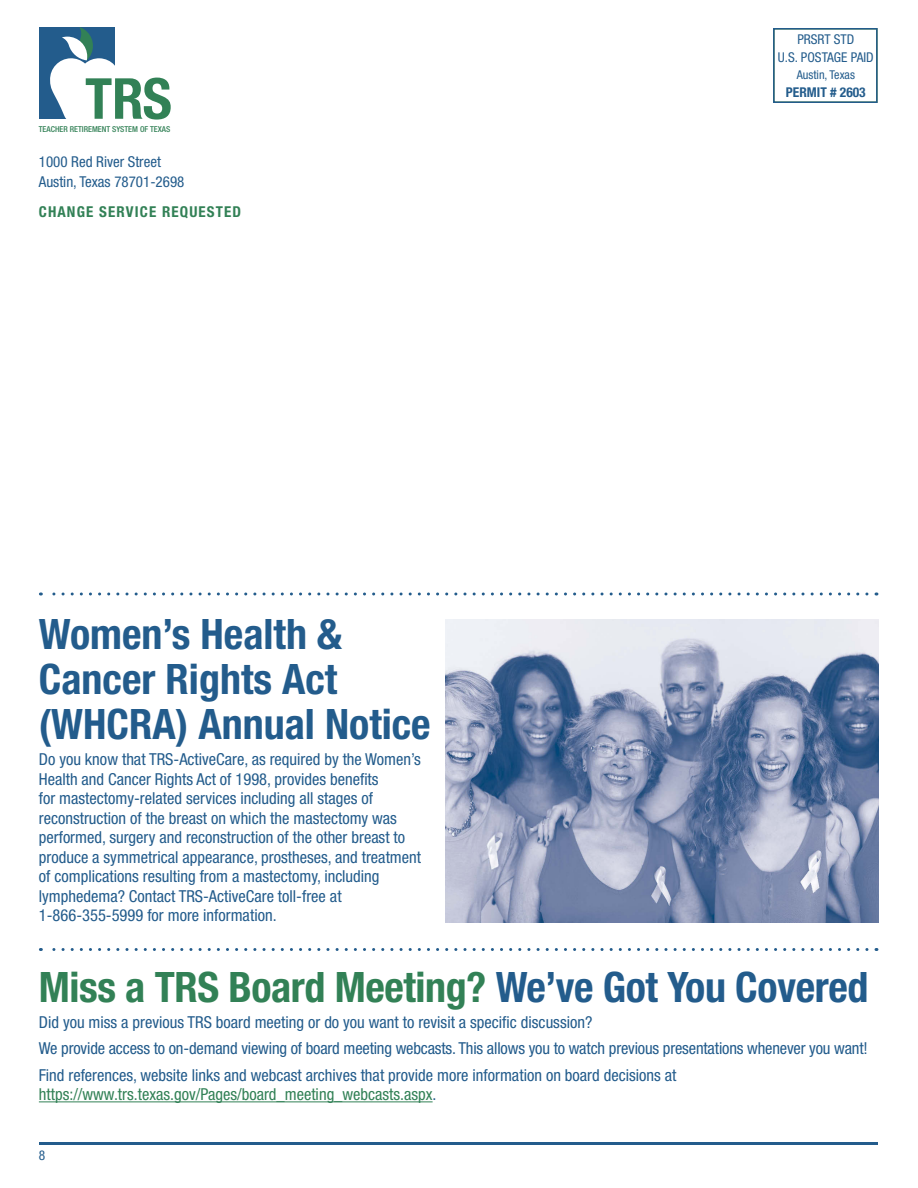
<style>
.page{position:relative;width:918px;height:1188px;background:#fff}
.page>*{position:absolute;margin:0;border:0;box-sizing:border-box;transform-origin:0 0}
.t1{font:700 condensed 56.55px "Helvetica Neue LT Std";color:#328156}
.t2{font:700 condensed 42px/45px "Helvetica Neue LT Std";color:#235c8c}
.t3{font:700 condensed 42px "Helvetica Neue LT Std";letter-spacing:-.01em;color:#328156}
.t4{font:condensed 16.5px/19.5px "Helvetica Neue LT Std";color:#235c8c}
.t5{font:condensed 16.5px "Helvetica Neue LT Std";color:#328156}
.t6{font:condensed 15px/19.5px "Helvetica Neue LT Std";color:#235c8c}
.t7{font:700 condensed 15px "Helvetica Neue LT Std";letter-spacing:.075em;color:#328156}
.t8{font:condensed 13.5px/17.5px "Helvetica Neue LT Std";color:#235c8c;text-align:center}
.t9{font:700 condensed 13.5px "Helvetica Neue LT Std";color:#235c8c}
.t10{font:condensed 12.15px "Helvetica Neue LT Std";color:#235c8c}
.t11{font:500 condensed 8.1px "Helvetica Neue LT Std";color:#328156}
.s1{color:#235c8c}
</style>
<div class="page">
<hr style="left:39px;top:1142px;width:839px;height:3px;background:#235c8c">
<div style="left:40px;top:27px;width:75px;height:92px;background:#235c8c"></div>
<svg style="left:50px;top:27px;width:65px;height:92px"></svg>
<div style="left:99px;top:95px;width:18px;height:29px;background:#fff"></div>
<div style="left:773px;top:28px;width:105px;height:75px;border:2px solid #235c8c"></div>
<svg style="left:40px;top:592px;width:827px;height:4px"></svg>
<svg style="left:40px;top:948px;width:827px;height:3px"></svg>
<hr style="left:39px;top:1101px;width:394px;height:1px;background:#328156">
<img style="left:446px;top:620px;width:433px;height:302px">
<h1 class="t1" style="left:85px;top:64px;width:88px">TRS</h1>
<p class="t11" style="left:39px;top:124px;width:133px">TEACHER RETIREMENT SYSTEM OF TEXAS</p>
<p class="t6" style="left:39px;top:152px;width:147px">1000 Red River Street<br>Austin, Texas 78701-2698</p>
<p class="t7" style="left:39px;top:203px;width:204px">CHANGE SERVICE REQUESTED</p>
<h2 class="t2" style="left:39px;top:611px;width:393px">Women’s Health &amp;<br>Cancer Rights Act (WHCRA) Annual Notice</h2>
<p class="t4" style="left:39px;top:749px;width:384px">Do you know that TRS-ActiveCare, as required by the Women’s Health and Cancer Rights Act of 1998, provides benefits<br>for mastectomy-related services including all stages of reconstruction of the breast on which the mastectomy was performed, surgery and reconstruction of the other breast to produce a symmetrical appearance, prostheses, and treatment of complications resulting from a mastectomy, including lymphedema? Contact TRS-ActiveCare toll-free at 1-866-355-5999 for more information.</p>
<p class="t8" style="left:778px;top:30px;width:97px">PRSRT STD<br>U.S. POSTAGE PAID</p>
<p class="t10" style="left:797px;top:68px;width:60px">Austin, Texas</p>
<p class="t9" style="left:786px;top:84px;width:81px">PERMIT # 2603</p>
<h2 class="t3" style="left:39px;top:962px;width:831px">Miss a TRS Board Meeting? <span class="s1">We’ve Got You Covered</span></h2>
<p class="t4" style="left:39px;top:1009px;width:830px;line-height:26.2px">Did you miss a previous TRS board meeting or do you want to revisit a specific discussion?<br>We provide access to on-demand viewing of board meeting webcasts. This allows you to watch previous presentations whenever you want!<br>Find references, website links and webcast archives that provide more information on board decisions at</p>
<p class="t5" style="left:39px;top:1085px;width:399px">https://www.trs.texas.gov/Pages/board_meeting_webcasts.aspx<span class="s1">.</span></p>
<p class="t8" style="left:39px;top:1146px;width:8px">8</p>
</div>
